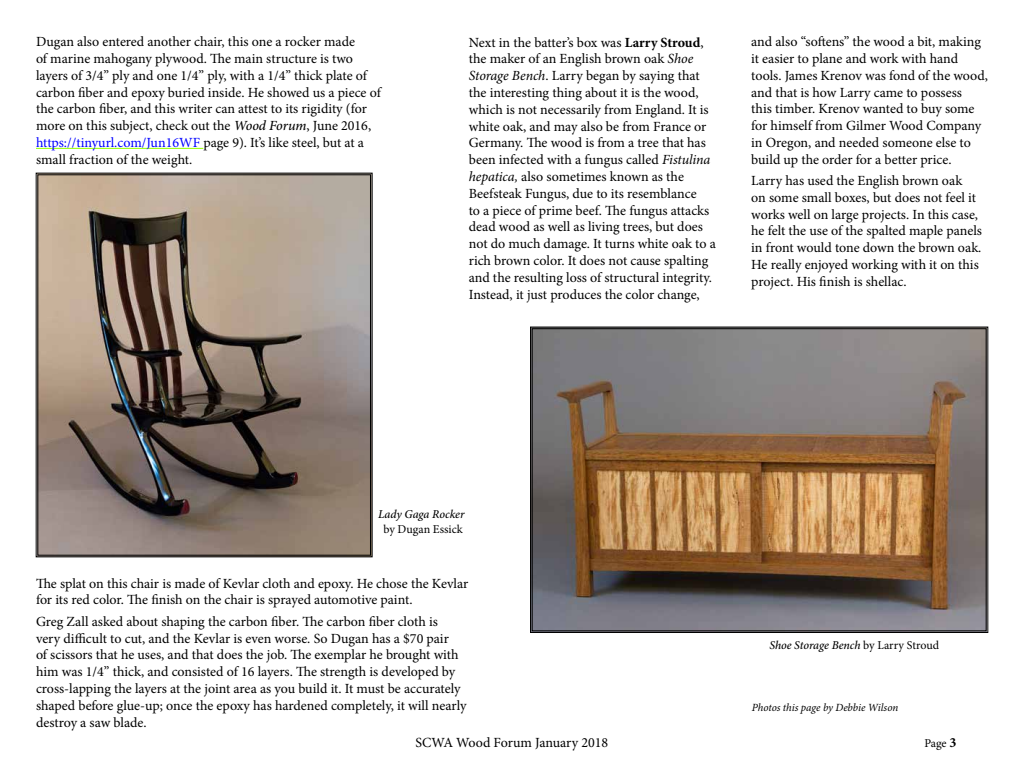
<style>
.page{position:relative;width:1024px;height:768px;background:#fff}
.page>*{position:absolute;margin:0;border:0;box-sizing:border-box;transform-origin:0 0}
.t1{font:14px/16.8px "Minion Pro";letter-spacing:-.005em;color:#000}
.t2{font:italic 500 12px "Minion Pro";letter-spacing:-.005em;color:#000}
.t3{font:12px "Minion Pro";letter-spacing:-.005em;color:#000}
.t4{font:italic 11px "Minion Pro";letter-spacing:-.01em;color:#000}
.s1{font-weight:500;font-style:italic}
.s2{color:#00f}
.s3{font-weight:700}
.s4{font-style:italic}
.s5{font-weight:400;font-style:normal}
.s6{font-weight:700;font-size:14px}
</style>
<div class="page">
<hr style="left:36px;top:148px;width:167px;height:1px;background:#94ff00">
<svg style="left:36px;top:173px;width:336px;height:384px"></svg>
<svg style="left:530px;top:327px;width:458px;height:306px"></svg>
<div style="left:532px;top:329px;width:454px;height:302px;border:1px solid #000"></div>
<p class="t1" style="left:36px;top:33px;width:346px">Dugan also entered another chair, this one a rocker made<br>of marine mahogany plywood. The main structure is two layers of 3/4” ply and one 1/4” ply, with a 1/4” thick plate of carbon fiber and epoxy buried inside. He showed us a piece of the carbon fiber, and this writer can attest to its rigidity (for more on this subject, check out the <span class="s1">Wood Forum</span>, June 2016, <span class="s2">https://tinyurl.com/Jun16WF</span> page 9). It’s like steel, but at a small fraction of the weight.</p>
<p class="t1" style="left:469px;top:34px;width:249px">Next in the batter’s box was <span class="s3">Larry Stroud</span>, the maker of an English brown oak <span class="s4">Shoe Storage Bench</span>. Larry began by saying that the interesting thing about it is the wood, which is not necessarily from England. It is white oak, and may also be from France or Germany. The wood is from a tree that has been infected with a fungus called <span class="s4">Fistulina hepatica,</span> also sometimes known as the Beefsteak Fungus, due to its resemblance<br>to a piece of prime beef. The fungus attacks dead wood as well as living trees, but does not do much damage. It turns white oak to a rich brown color. It does not cause spalting and the resulting loss of structural integrity.<br>Instead, it just produces the color change,</p>
<p class="t1" style="left:751px;top:33px;width:238px">and also “softens” the wood a bit, making it easier to plane and work with hand tools. James Krenov was fond of the wood, and that is how Larry came to possess<br>this timber. Krenov wanted to buy some for himself from Gilmer Wood Company in Oregon, and needed someone else to build up the order for a better price.</p>
<p class="t1" style="left:751px;top:172px;width:232px">Larry has used the English brown oak<br>on some small boxes, but does not feel it works well on large projects. In this case, he felt the use of the spalted maple panels in front would tone down the brown oak.<br>He really enjoyed working with it on this project. His finish is shellac.</p>
<p class="t2" style="left:378px;top:506px;width:88px">Lady Gaga Rocker</p>
<p class="t3" style="left:384px;top:521px;width:81px">by Dugan Essick</p>
<p class="t1" style="left:36px;top:575px;width:434px">The splat on this chair is made of Kevlar cloth and epoxy. He chose the Kevlar for its red color. The finish on the chair is sprayed automotive paint.</p>
<p class="t1" style="left:36px;top:613px;width:432px">Greg Zall asked about shaping the carbon fiber. The carbon fiber cloth is<br>very difficult to cut, and the Kevlar is even worse. So Dugan has a $70 pair<br>of scissors that he uses, and that does the job. The exemplar he brought with him was 1/4” thick, and consisted of 16 layers. The strength is developed by cross-lapping the layers at the joint area as you build it. It must be accurately shaped before glue-up; once the epoxy has hardened completely, it will nearly destroy a saw blade.</p>
<p class="t2" style="left:769px;top:637px;width:171px">Shoe Storage Bench <span class="s5">by Larry Stroud</span></p>
<p class="t4" style="left:752px;top:700px;width:148px">Photos this page by Debbie Wilson</p>
<p class="t1" style="left:416px;top:734px;width:194px">SCWA Wood Forum January 2018</p>
<p class="t3" style="left:924px;top:735px;width:34px">Page <span class="s6">3</span></p>
</div>
